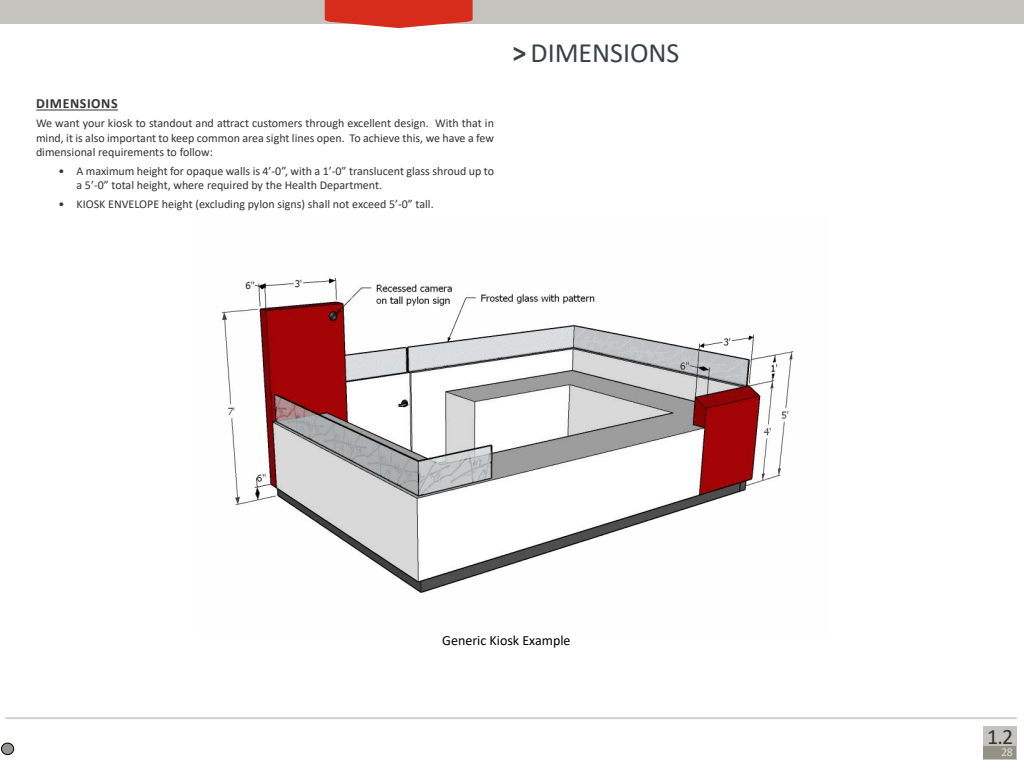
<style>
.page{position:relative;width:1024px;height:768px;background:#fff}
.page>*{position:absolute;margin:0;border:0;box-sizing:border-box;transform-origin:0 0}
.t1{font:28px "Calibri";color:#384443}
.t2{font:22px "Calibri";color:#333}
.t3{font:14px "Calibri";color:#000}
.t4{font:700 14px "Calibri";letter-spacing:.04em;color:#333}
.t5{font:12px/14.4px "Calibri";color:#333;text-align:justify}
.t6{font:12px "Calibri";color:#deded5}
.s1{font-weight:700}
</style>
<div class="page">
<div style="left:0;top:0;width:1024px;height:24px;background:#c5c3bd"></div>
<hr style="left:5px;top:717px;width:1012px;height:2px;background:#c4c2bc">
<div style="left:984px;top:726px;width:33px;height:33px;background:#c5c3bd"></div>
<img style="left:221px;top:278px;width:573px;height:315px">
<div style="left:984px;top:746px;width:32px;height:13px;background:#939284"></div>
<hr style="left:36px;top:110px;width:82px;height:1px;background:#333">
<svg style="left:325px;top:0;width:148px;height:28px"></svg>
<div style="left:1px;top:743px;width:13px;height:12px;background:#959690;border-radius:50%"></div>
<div style="left:1px;top:743px;width:13px;height:12px;border:1px solid #000;border-radius:50%"></div>
<p class="t4" style="left:36px;top:94px;width:83px">DIMENSIONS</p>
<p class="t5" style="left:36px;top:116px;width:460px">We want your kiosk to standout and attract customers through excellent design. With that in mind, it is also important to keep common area sight lines open. To achieve this, we have a few dimensional requirements to follow:</p>
<p class="t5" style="left:76px;top:164px;width:419px;text-indent:-18px">• A maximum height for opaque walls is 4’-0”, with a 1’-0” translucent glass shroud up to a 5’-0” total height, where required by the Health Department.</p>
<p class="t5" style="left:58px;top:197px;width:377px">• KIOSK ENVELOPE height (excluding pylon signs) shall not exceed 5’-0” tall.</p>
<h1 class="t1" style="left:513px;top:33px;width:168px"><span class="s1">&gt;</span>DIMENSIONS</h1>
<p class="t3" style="left:442px;top:631px;width:130px">Generic Kiosk Example</p>
<h2 class="t2" style="left:987px;top:721px;width:28px">1.2</h2>
<p class="t6" style="left:1001px;top:744px;width:13px">28</p>
</div>
